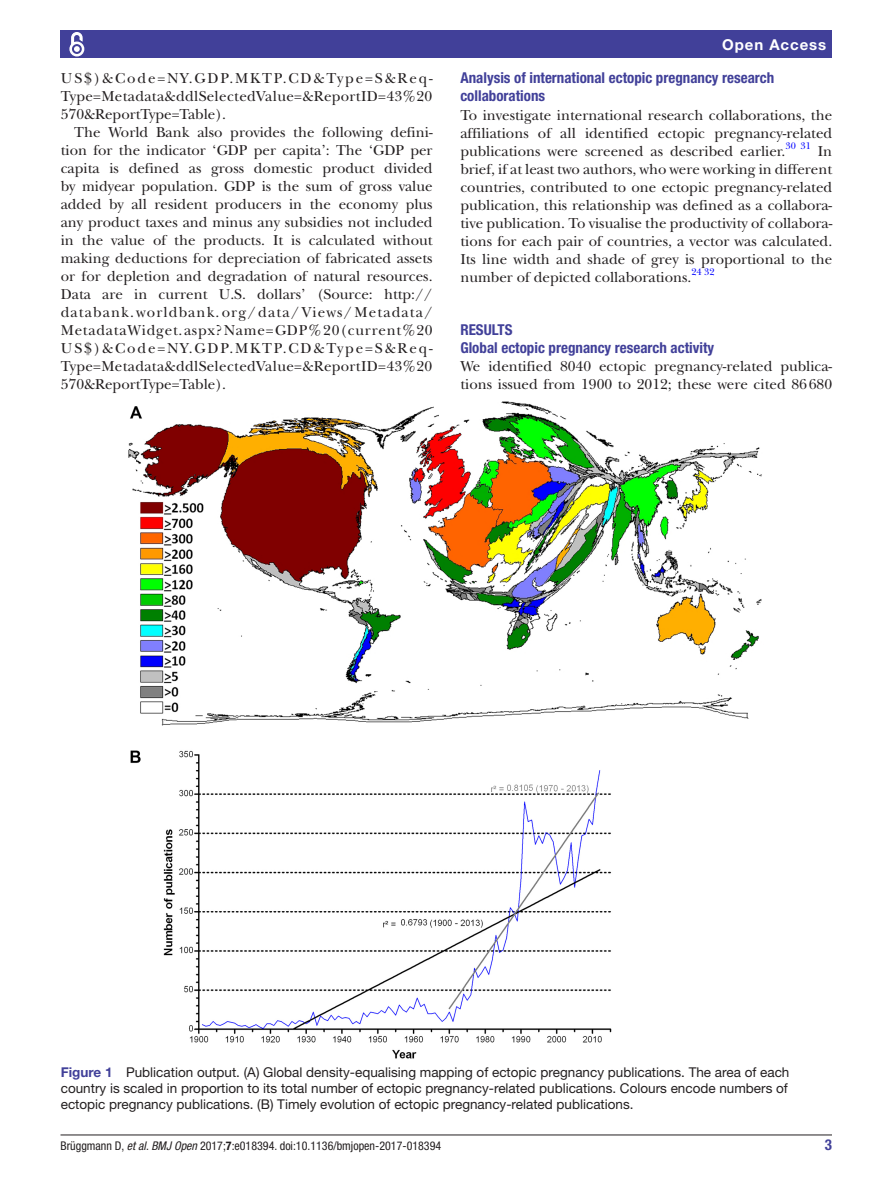
<style>
.page{position:relative;width:893px;height:1191px;background:#fff}
.page>*{position:absolute;margin:0;border:0;box-sizing:border-box;transform-origin:0 0}
.t1{font:15px/18px "New Baskerville";color:#231f20;text-align:justify}
.t2{font:700 condensed 15px/18px "Helvetica Neue LT Std";color:#414099}
.t3{font:700 15px "Helvetica Neue LT Std";letter-spacing:.065em;color:#fff}
.t4{font:13.5px/16.2px "Helvetica Neue LT Std";color:#231f20;text-align:justify}
.t5{font:condensed 12px "Helvetica Neue LT Std";color:#231f20}
.t6{font:9.9px "New Baskerville";color:#00f}
.s1{font-weight:700;color:#414099}
.s2{font-style:italic}
.s3{font-weight:700}
</style>
<div class="page">
<hr style="left:61px;top:1134px;width:771px;height:1px;background:#231f20">
<div style="left:61px;top:31px;width:771px;height:27px;background:#414099"></div>
<svg style="left:69px;top:32px;width:16px;height:25px"></svg>
<img style="left:128px;top:401px;width:634px;height:658px">
<p class="t1" style="left:61px;top:69px;width:373px">US$)&amp;Code=NY.GDP.MKTP.CD&amp;Type=S&amp;Req-Type=Metadata&amp;ddlSelectedValue=&amp;ReportID=43%20<br>570&amp;ReportType=Table).</p>
<p class="t1" style="left:61px;top:123px;width:374px;text-indent:14px">The World Bank also provides the following defini&shy;tion for the indicator ‘GDP per capita’: The ‘GDP per capita is defined as gross domestic product divided by midyear population. GDP is the sum of gross value added by all resident producers in the economy plus any product taxes and minus any subsidies not included in the value of the products. It is calculated without making deductions for depreciation of fabricated assets or for depletion and degradation of natural resources.<br>Data are in current U.S. dollars’ (Source: http:// databank.worldbank.org/data/Views/Metadata/ MetadataWidget.aspx?Name=GDP%20(current%20<br>US$)&amp;Code=NY.GDP.MKTP.CD&amp;Type=S&amp;Req-Type=Metadata&amp;ddlSelectedValue=&amp;ReportID=43%20<br>570&amp;ReportType=Table).</p>
<p class="t3" style="left:722px;top:35px;width:106px">Open Access</p>
<p class="t2" style="left:460px;top:69px;width:316px">Analysis of international ectopic pregnancy research collaborations</p>
<p class="t1" style="left:460px;top:106px;width:373px">To investigate international research collaborations, the affiliations of all identified ectopic pregnancy-related publications were screened as described earlier.</p>
<p class="t6" style="left:785px;top:140px;width:27px">30 31</p>
<p class="t1" style="left:460px;top:142px;width:373px;text-indent:357px">In brief, if at least two authors, who were working in different countries, contributed to one ectopic pregnancy-related publication, this relationship was defined as a collabora&shy;tive publication. To visualise the productivity of collabora&shy;tions for each pair of countries, a vector was calculated.<br>Its line width and shade of grey is proportional to the number of depicted collaborations.</p>
<p class="t6" style="left:691px;top:266px;width:25px">24 32</p>
<p class="t2" style="left:460px;top:320px;width:255px">Results<br>Global ectopic pregnancy research activity</p>
<p class="t1" style="left:460px;top:357px;width:373px">We identified 8040 ectopic pregnancy-related publica&shy;tions issued from 1900 to 2012; these were cited 86680</p>
<p class="t4" style="left:61px;top:1063px;width:730px"><span class="s1">Figure 1</span> Publication output. (A) Global density-equalising mapping of ectopic pregnancy publications. The area of each country is scaled in proportion to its total number of ectopic pregnancy-related publications. Colours encode numbers of ectopic pregnancy publications. (B) Timely evolution of ectopic pregnancy-related publications.</p>
<p class="t5" style="left:61px;top:1138px;width:382px">Brüggmann D, <span class="s2">et al</span>. <span class="s2">BMJ Open</span> 2017;<span class="s3">7</span>:e018394. doi:10.1136/bmjopen-2017-018394</p>
<p class="t2" style="left:825px;top:1135px;width:9px">3</p>
</div>
